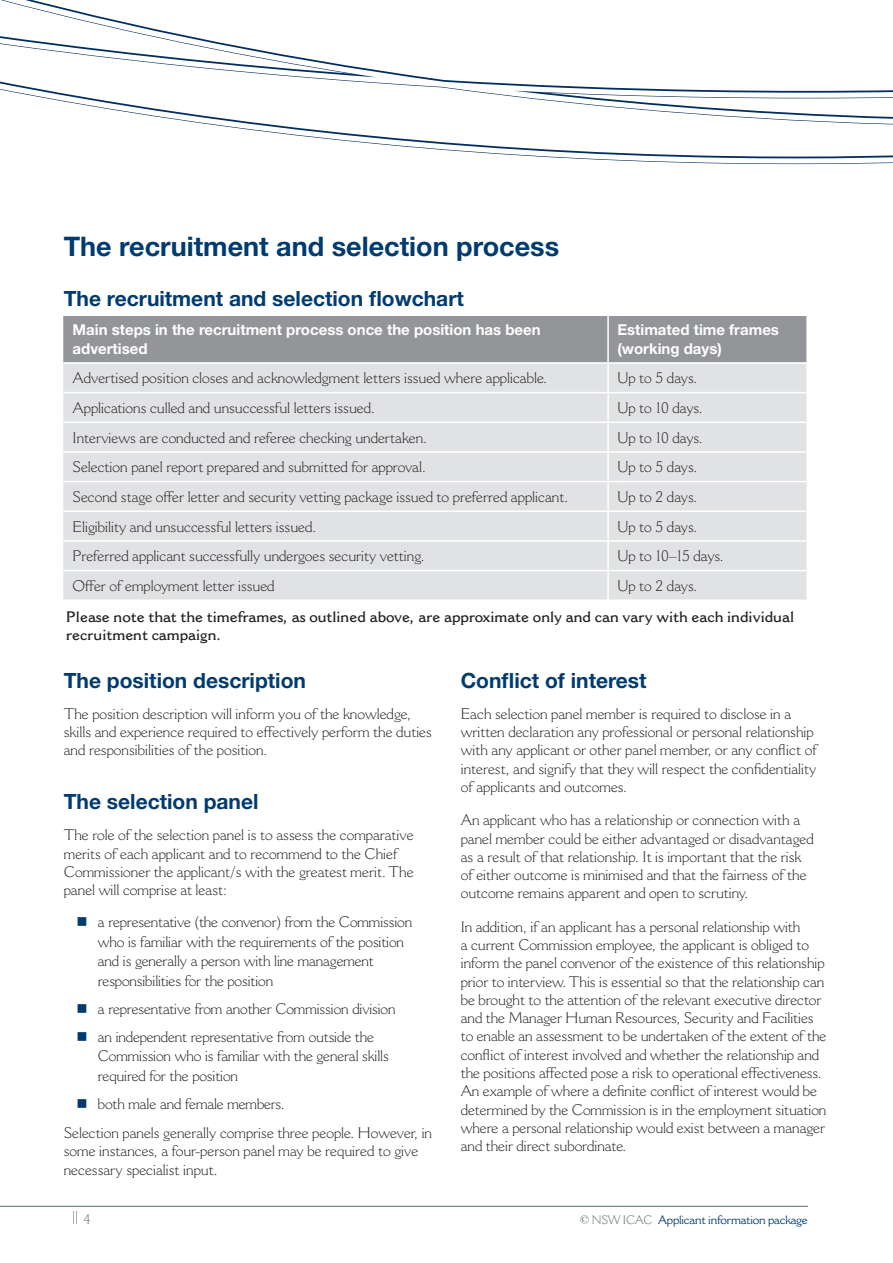
<style>
.page{position:relative;width:893px;height:1263px;background:#fff}
.page>*{position:absolute;margin:0;border:0;box-sizing:border-box;transform-origin:0 0}
.t1{font:700 27px "Helvetica Neue LT Std";color:#003b70}
.t2{font:700 21px "Helvetica Neue LT Std";color:#003b70}
.t3{font:300 15px/18.3px "Cantoria MT Std";color:#231f20}
.t4{font:600 15px/18.3px "Cantoria MT Std";color:#231f20}
.t5{font:700 15px/18.3px "Helvetica Neue LT Std";color:#fff}
.t6{font:300 13.5px "Cantoria MT Std";color:#5d6e65}
.t7{font:12px "Cantoria MT Std";letter-spacing:-.015em;color:#003b70}
.s1{font-weight:300;color:#5d6e65}
</style>
<div class="page">
<svg style="left:73px;top:1212px;width:4px;height:12px"></svg>
<hr style="left:0;top:1206px;width:808px;height:1px;background:#5d6e65">
<svg style="left:0;top:0;width:893px;height:164px"></svg>
<div style="left:63px;top:316px;width:743px;height:46px;background:#939598"></div>
<div style="left:63px;top:364px;width:743px;height:235px;background:#e1e2e4"></div>
<hr style="left:607px;top:316px;width:2px;height:46px;background:#fff">
<hr style="left:607px;top:364px;width:2px;height:28px;background:#fff">
<hr style="left:607px;top:393px;width:2px;height:28px;background:#fff">
<hr style="left:607px;top:423px;width:2px;height:28px;background:#fff">
<hr style="left:607px;top:453px;width:2px;height:28px;background:#fff">
<hr style="left:607px;top:482px;width:2px;height:28px;background:#fff">
<hr style="left:607px;top:512px;width:2px;height:28px;background:#fff">
<hr style="left:607px;top:542px;width:2px;height:28px;background:#fff">
<hr style="left:607px;top:571px;width:2px;height:28px;background:#fff">
<hr style="left:63px;top:392px;width:545px;height:1px;background:#fff">
<hr style="left:608px;top:392px;width:200px;height:1px;background:#fff">
<hr style="left:63px;top:421px;width:545px;height:2px;background:#fff">
<hr style="left:608px;top:421px;width:200px;height:2px;background:#fff">
<hr style="left:63px;top:451px;width:545px;height:2px;background:#fff">
<hr style="left:608px;top:451px;width:200px;height:2px;background:#fff">
<hr style="left:63px;top:481px;width:545px;height:1px;background:#fff">
<hr style="left:608px;top:481px;width:200px;height:1px;background:#fff">
<hr style="left:63px;top:510px;width:545px;height:2px;background:#fff">
<hr style="left:608px;top:510px;width:200px;height:2px;background:#fff">
<hr style="left:63px;top:540px;width:545px;height:2px;background:#fff">
<hr style="left:608px;top:540px;width:200px;height:2px;background:#fff">
<hr style="left:63px;top:570px;width:545px;height:1px;background:#fff">
<hr style="left:608px;top:570px;width:200px;height:1px;background:#fff">
<h1 class="t1" style="left:64px;top:230px;width:497px">The recruitment and selection process</h1>
<h2 class="t2" style="left:64px;top:285px;width:402px">The recruitment and selection flowchart</h2>
<p class="t5" style="left:73px;top:320px;width:470px">Main steps in the recruitment process once the position has been advertised</p>
<p class="t5" style="left:617px;top:320px;width:163px">Estimated time frames (working days)</p>
<p class="t3" style="left:73px;top:369px;width:476px">Advertised position closes and acknowledgment letters issued where applicable.</p>
<p class="t3" style="left:617px;top:369px;width:81px">Up to 5 days.</p>
<p class="t3" style="left:73px;top:398px;width:304px">Applications culled and unsuccessful letters issued.</p>
<p class="t3" style="left:617px;top:398px;width:87px">Up to 10 days.</p>
<p class="t3" style="left:73px;top:428px;width:356px">Interviews are conducted and referee checking undertaken.</p>
<p class="t3" style="left:617px;top:428px;width:87px">Up to 10 days.</p>
<p class="t3" style="left:73px;top:458px;width:355px">Selection panel report prepared and submitted for approval.</p>
<p class="t3" style="left:617px;top:458px;width:81px">Up to 5 days.</p>
<p class="t3" style="left:73px;top:487px;width:497px">Second stage offer letter and security vetting package issued to preferred applicant.</p>
<p class="t3" style="left:617px;top:487px;width:81px">Up to 2 days.</p>
<p class="t3" style="left:73px;top:517px;width:245px">Eligibility and unsuccessful letters issued.</p>
<p class="t3" style="left:617px;top:517px;width:81px">Up to 5 days.</p>
<p class="t3" style="left:73px;top:547px;width:354px">Preferred applicant successfully undergoes security vetting.</p>
<p class="t3" style="left:617px;top:547px;width:108px">Up to 10–15 days.</p>
<p class="t3" style="left:73px;top:576px;width:204px">Offer of employment letter issued</p>
<p class="t3" style="left:617px;top:576px;width:81px">Up to 2 days.</p>
<p class="t4" style="left:66px;top:607px;width:729px">Please note that the timeframes, as outlined above, are approximate only and can vary with each individual recruitment campaign.</p>
<h2 class="t2" style="left:64px;top:667px;width:244px">The position description</h2>
<p class="t3" style="left:64px;top:704px;width:370px">The position description will inform you of the knowledge, skills and experience required to effectively perform the duties and responsibilities of the position.</p>
<h2 class="t2" style="left:64px;top:789px;width:196px">The selection panel</h2>
<p class="t3" style="left:64px;top:826px;width:351px">The role of the selection panel is to assess the comparative merits of each applicant and to recommend to the Chief Commissioner the applicant/s with the greatest merit. The panel will comprise at least:</p>
<p class="t3" style="left:98px;top:912px;width:316px;line-height:19.5px">a representative (the convenor) from the Commission who is familiar with the requirements of the position and is generally a person with line management responsibilities for the position</p>
<p class="t3" style="left:98px;top:995px;width:299px;line-height:28px">a representative from another Commission division an independent representative from outside the</p>
<p class="t3" style="left:98px;top:1046px;width:293px;line-height:19.5px">Commission who is familiar with the general skills required for the position</p>
<p class="t3" style="left:64px;top:1089px;width:370px;line-height:29px;text-indent:34px">both male and female members.<br>Selection panels generally comprise three people. However, in</p>
<p class="t3" style="left:64px;top:1142px;width:356px">some instances, a four-person panel may be required to give necessary specialist input.</p>
<h2 class="t2" style="left:461px;top:667px;width:187px">Conflict of interest</h2>
<p class="t3" style="left:461px;top:704px;width:357px">Each selection panel member is required to disclose in a written declaration any professional or personal relationship with any applicant or other panel member, or any conflict of interest, and signify that they will respect the confidentiality of applicants and outcomes.</p>
<p class="t3" style="left:461px;top:811px;width:355px">An applicant who has a relationship or connection with a panel member could be either advantaged or disadvantaged as a result of that relationship. It is important that the risk of either outcome is minimised and that the fairness of the outcome remains apparent and open to scrutiny.</p>
<p class="t3" style="left:461px;top:917px;width:367px">In addition, if an applicant has a personal relationship with<br>a current Commission employee, the applicant is obliged to inform the panel convenor of the existence of this relationship prior to interview. This is essential so that the relationship can be brought to the attention of the relevant executive director and the Manager Human Resources, Security and Facilities to enable an assessment to be undertaken of the extent of the conflict of interest involved and whether the relationship and the positions affected pose a risk to operational effectiveness.<br>An example of where a definite conflict of interest would be determined by the Commission is in the employment situation where a personal relationship would exist between a manager and their direct subordinate.</p>
<p class="t6" style="left:83px;top:1211px;width:9px">4</p>
<p class="t7" style="left:580px;top:1212px;width:229px"><span class="s1">© NSW ICAC</span> Applicant information package</p>
</div>
